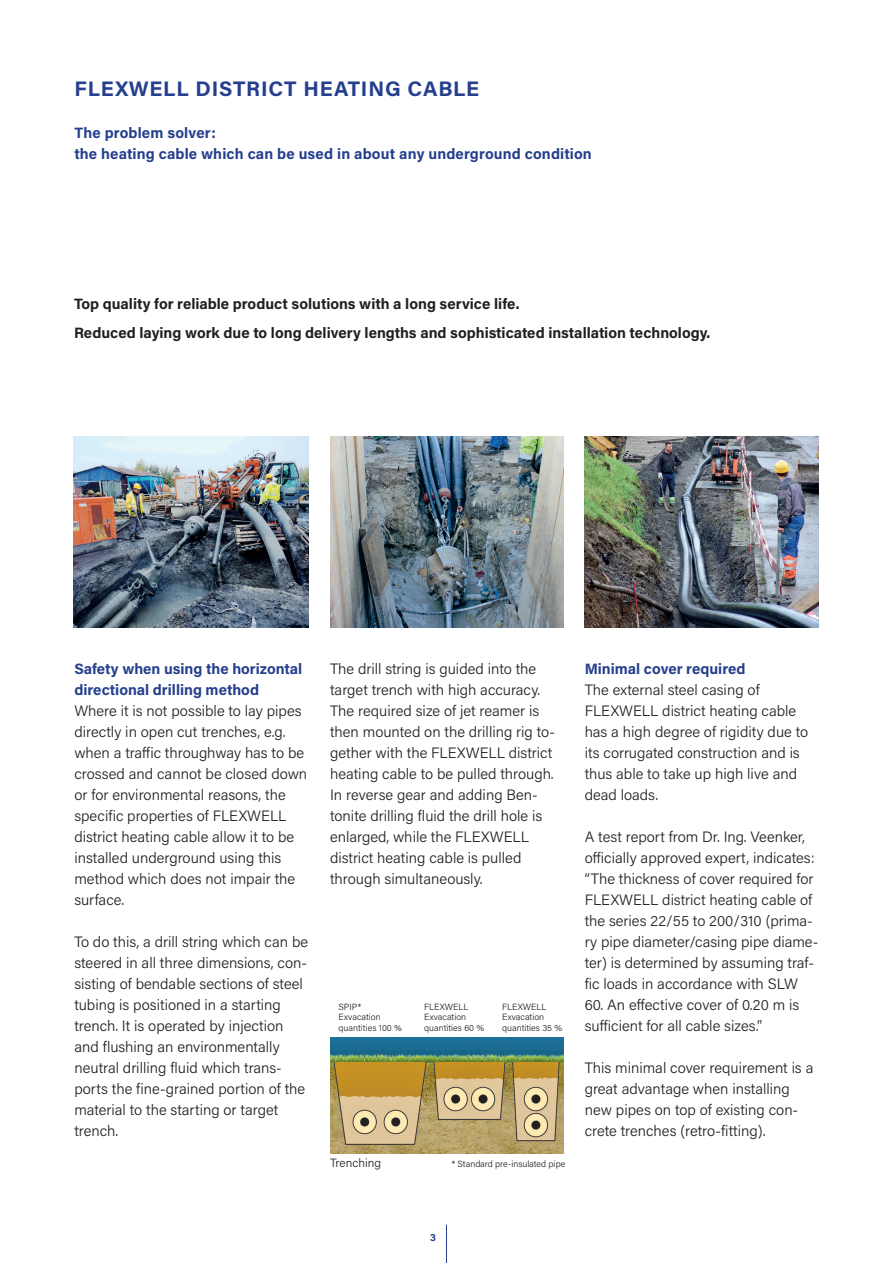
<style>
.page{position:relative;width:893px;height:1263px;background:#fff}
.page>*{position:absolute;margin:0;border:0;box-sizing:border-box;transform-origin:0 0}
.t1{font:700 21px "Acumin Pro";letter-spacing:.04em;color:#253f8e}
.t2{font:300 15px/21px "Acumin Pro";color:#231f20}
.t3{font:700 15px/21px "Acumin Pro";color:#253f8e}
.t4{font:700 15px/28.7px "Acumin Pro";color:#231f20}
.t5{font:300 12px "Acumin Pro";color:#231f20}
.t6{font:700 10.5px "Acumin Pro";color:#253f8e}
.t7{font:300 9px "Acumin Pro";color:#231f20}
</style>
<div class="page">
<img style="left:330px;top:1037px;width:234px;height:117px">
<hr style="left:446px;top:1225px;width:1px;height:38px;background:#253f8e">
<img style="left:330px;top:436px;width:233px;height:192px">
<img style="left:74px;top:437px;width:234px;height:191px">
<img style="left:585px;top:436px;width:233px;height:192px">
<h1 class="t1" style="left:74px;top:74px;width:406px">FLEXWELL DISTRICT HEATING CABLE</h1>
<p class="t3" style="left:74px;top:121px;width:519px">The problem solver:<br>the heating cable which can be used in about any underground condition</p>
<p class="t4" style="left:74px;top:289px;width:638px">Top quality for reliable product solutions with a long service life.<br>Reduced laying work due to long delivery lengths and sophisticated installation technology.</p>
<p class="t3" style="left:74px;top:657px;width:229px">Safety when using the horizontal directional drilling method</p>
<p class="t2" style="left:74px;top:699px;width:234px">Where it is not possible to lay pipes directly in open cut trenches, e.g. when a traffic throughway has to be crossed and cannot be closed down or for environmental reasons, the specific properties of FLEXWELL district heating cable allow it to be installed underground using this method which does not impair the surface.</p>
<p class="t2" style="left:74px;top:930px;width:235px">To do this, a drill string which can be steered in all three dimensions, con&shy;sisting of bendable sections of steel tubing is positioned in a starting trench. It is operated by injection and flushing an environmentally neutral drilling fluid which trans&shy;ports the fine-grained portion of the material to the starting or target trench.</p>
<p class="t2" style="left:330px;top:657px;width:227px">The drill string is guided into the target trench with high accuracy.<br>The required size of jet reamer is then mounted on the drilling rig to&shy;gether with the FLEXWELL district heating cable to be pulled through.<br>In reverse gear and adding Ben&shy;tonite drilling fluid the drill hole is enlarged, while the FLEXWELL district heating cable is pulled through simultaneously.</p>
<p class="t3" style="left:585px;top:657px;width:162px">Minimal cover required</p>
<p class="t2" style="left:585px;top:678px;width:225px">The external steel casing of<br>FLEXWELL district heating cable has a high degree of rigidity due to its corrugated construction and is thus able to take up high live and dead loads.</p>
<p class="t2" style="left:585px;top:825px;width:235px">A test report from Dr. Ing. Veenker, officially approved expert, indicates: “The thickness of cover required for FLEXWELL district heating cable of the series 22/55 to 200/310 (prima&shy;ry pipe diameter/casing pipe diame&shy;ter) is determined by assuming traf&shy;fic loads in accordance with SLW</p>
<p class="t2" style="left:585px;top:993px;width:216px">60. An effective cover of 0.20 m is sufficient for all cable sizes.”</p>
<p class="t2" style="left:585px;top:1056px;width:230px">This minimal cover requirement is a great advantage when installing new pipes on top of existing con&shy;crete trenches (retro-fitting).</p>
<p class="t7" style="left:339px;top:1000px;width:24px">SPIP*</p>
<p class="t7" style="left:424px;top:1000px;width:46px">FLEXWELL</p>
<p class="t7" style="left:502px;top:1000px;width:46px">FLEXWELL</p>
<p class="t7" style="left:339px;top:1011px;width:44px">Exvacation</p>
<p class="t7" style="left:424px;top:1011px;width:44px">Exvacation</p>
<p class="t7" style="left:502px;top:1011px;width:44px">Exvacation</p>
<p class="t7" style="left:339px;top:1021px;width:65px">quantities 100 %</p>
<p class="t7" style="left:424px;top:1021px;width:62px">quantities 60 %</p>
<p class="t7" style="left:502px;top:1021px;width:62px">quantities 35 %</p>
<p class="t5" style="left:330px;top:1155px;width:52px">Trenching</p>
<p class="t7" style="left:452px;top:1158px;width:115px">* Standard pre-insulated pipe</p>
<p class="t6" style="left:430px;top:1229px;width:7px">3</p>
</div>
